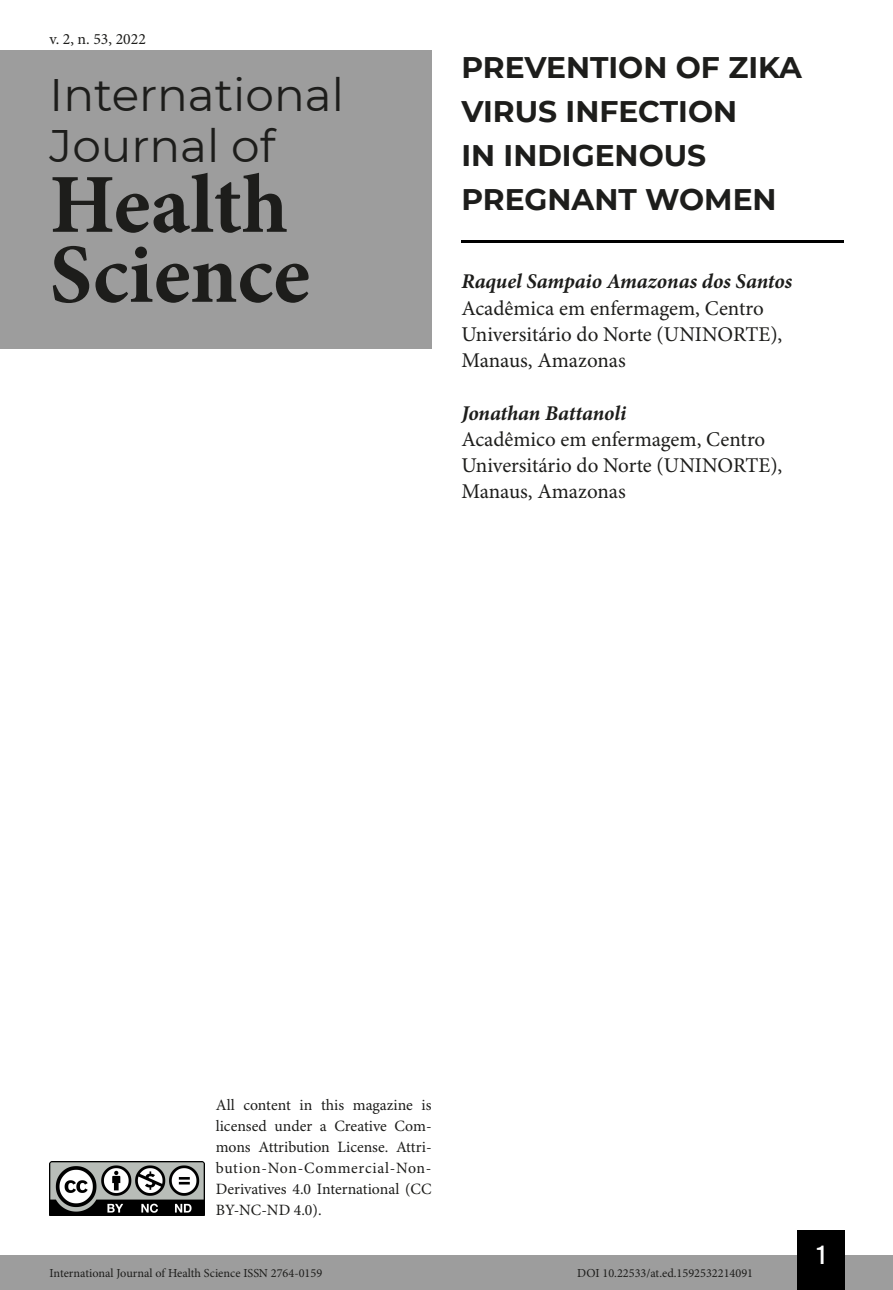
<style>
.page{position:relative;width:893px;height:1290px;background:#fff}
.page>*{position:absolute;margin:0;border:0;box-sizing:border-box;transform-origin:0 0}
.t1{font:700 84px/70px "Minion Pro";color:#1d1d1b}
.t2{font:45.5px/50.8px "Montserrat";color:#1d1d1b}
.t3{font:700 29.75px/43.8px "Montserrat";color:#1d1d1b}
.t4{font:26.25px "Bebas Kai";color:#fff}
.t5{font:21px/26.2px "Minion Pro";color:#1d1d1b}
.t6{font:italic 700 21px "Minion Pro";letter-spacing:-.005em;color:#1d1d1b}
.t7{font:15.75px/21px "Minion Pro";color:#1d1d1b;text-align:justify}
.t8{font:12.25px "Minion Pro";color:#1d1d1b}
</style>
<div class="page">
<div style="left:0;top:1255px;width:893px;height:35px;background:#9d9d9d"></div>
<div style="left:797px;top:1230px;width:48px;height:60px;background:#000"></div>
<img style="left:50px;top:1161px;width:154px;height:54px">
<div style="left:0;top:50px;width:432px;height:298px;background:#9d9d9d"></div>
<hr style="left:461px;top:241px;width:382px;height:2px;background:#000">
<p class="t7" style="left:50px;top:29px;width:98px">v. 2, n. 53, 2022</p>
<h2 class="t2" style="left:50px;top:68px;width:296px">International<br>Journal of</h2>
<h1 class="t1" style="left:50px;top:169px;width:262px">Health<br>Science</h1>
<h3 class="t3" style="left:461px;top:44px;width:342px">PREVENTION OF ZIKA<br>VIRUS INFECTION<br>IN INDIGENOUS<br>PREGNANT WOMEN</h3>
<h3 class="t6" style="left:461px;top:267px;width:332px">Raquel Sampaio Amazonas dos Santos</h3>
<h3 class="t5" style="left:461px;top:296px;width:323px">Acadêmica em enfermagem, Centro<br>Universitário do Norte (UNINORTE),<br>Manaus, Amazonas</h3>
<h3 class="t6" style="left:461px;top:398px;width:166px">Jonathan Battanoli</h3>
<h3 class="t5" style="left:461px;top:427px;width:323px">Acadêmico em enfermagem, Centro<br>Universitário do Norte (UNINORTE),<br>Manaus, Amazonas</h3>
<p class="t7" style="left:216px;top:1095px;width:217px">All content in this magazine is licensed under a Creative Com&shy;mons Attribution License. Attri&shy;bution-Non-Commercial-Non-Derivatives 4.0 International (CC BY-NC-ND 4.0).</p>
<p class="t8" style="left:50px;top:1266px;width:274px">International Journal of Health Science ISSN 2764-0159</p>
<p class="t8" style="left:577px;top:1266px;width:177px">DOI 10.22533/at.ed.1592532214091</p>
<h3 class="t4" style="left:817px;top:1241px;width:10px">1</h3>
</div>
